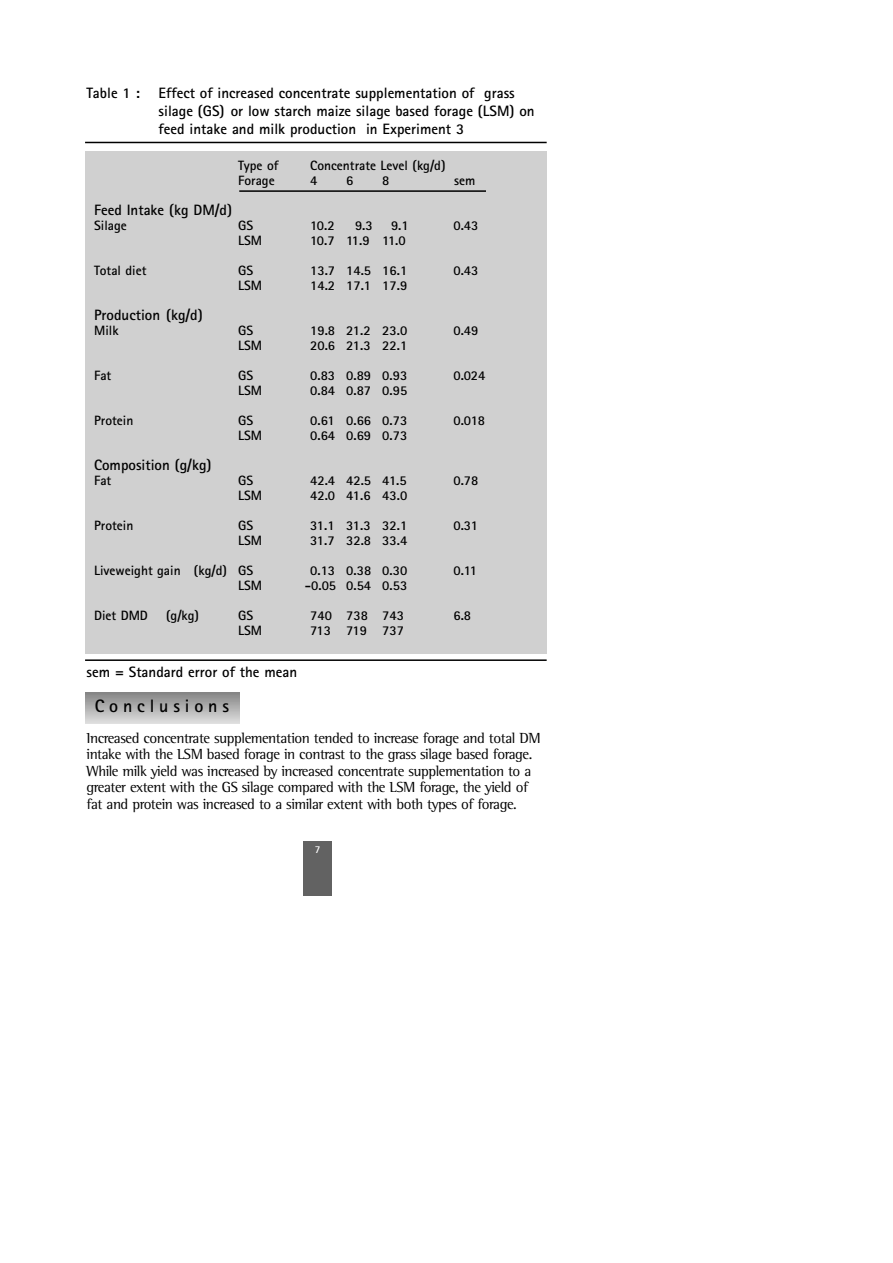
<style>
.page{position:relative;width:893px;height:1263px;background:#fff}
.page>*{position:absolute;margin:0;border:0;box-sizing:border-box;transform-origin:0 0}
.t1{font:700 18px "Rotis Sans Serif";letter-spacing:.27em;color:#000}
.t2{font:15px/16.5px "Rotis Semi Serif";letter-spacing:-.03em;color:#000}
.t3{font:700 15px/18px "Rotis Sans Serif";color:#000}
.t4{font:700 13.5px "Rotis Sans Serif";color:#000}
.t5{font:700 10.5px "Rotis Sans Serif";color:#fff}
</style>
<div class="page">
<div style="left:303px;top:842px;width:29px;height:54px;background:#626262"></div>
<div style="left:85px;top:151px;width:461px;height:503px;background:#d0d0d0"></div>
<hr style="left:85px;top:659px;width:461px;height:2px;background:#000">
<hr style="left:85px;top:142px;width:461px;height:1px;background:#000">
<hr style="left:85px;top:693px;width:154px;height:1px;background:#6b6b6b">
<hr style="left:85px;top:694px;width:154px;height:1px;background:#6f6f6f">
<hr style="left:85px;top:695px;width:154px;height:1px;background:#727272">
<hr style="left:85px;top:696px;width:154px;height:1px;background:#767676">
<hr style="left:85px;top:697px;width:154px;height:1px;background:#7a7a7a">
<hr style="left:85px;top:698px;width:154px;height:1px;background:#7d7d7d">
<hr style="left:85px;top:699px;width:154px;height:1px;background:#818181">
<hr style="left:85px;top:700px;width:154px;height:1px;background:#858585">
<hr style="left:85px;top:701px;width:154px;height:1px;background:#898989">
<hr style="left:85px;top:702px;width:154px;height:1px;background:#8c8c8c">
<hr style="left:85px;top:703px;width:154px;height:1px;background:#909090">
<hr style="left:85px;top:704px;width:154px;height:1px;background:#949494">
<hr style="left:85px;top:705px;width:154px;height:1px;background:#979797">
<hr style="left:85px;top:706px;width:154px;height:1px;background:#9b9b9b">
<hr style="left:85px;top:707px;width:154px;height:1px;background:#9f9f9f">
<hr style="left:85px;top:708px;width:154px;height:1px;background:#a2a2a2">
<hr style="left:85px;top:709px;width:154px;height:1px;background:#a6a6a6">
<hr style="left:85px;top:710px;width:154px;height:1px;background:#aaa">
<hr style="left:85px;top:711px;width:154px;height:1px;background:#aeaeae">
<hr style="left:85px;top:712px;width:154px;height:1px;background:#b1b1b1">
<hr style="left:85px;top:713px;width:154px;height:1px;background:#b5b5b5">
<hr style="left:85px;top:714px;width:154px;height:1px;background:#b9b9b9">
<hr style="left:85px;top:715px;width:154px;height:1px;background:#bcbcbc">
<hr style="left:85px;top:716px;width:154px;height:1px;background:#c0c0c0">
<hr style="left:85px;top:717px;width:154px;height:1px;background:#c4c4c4">
<hr style="left:85px;top:718px;width:154px;height:1px;background:#c7c7c7">
<hr style="left:85px;top:719px;width:154px;height:1px;background:#cbcbcb">
<hr style="left:85px;top:720px;width:154px;height:1px;background:#cfcfcf">
<hr style="left:85px;top:721px;width:154px;height:1px;background:#d3d3d3">
<hr style="left:85px;top:722px;width:154px;height:1px;background:#d6d6d6">
<hr style="left:85px;top:723px;width:154px;height:1px;background:#dadada">
<hr style="left:85px;top:724px;width:154px;height:1px;background:#dcdcdc">
<hr style="left:239px;top:190px;width:247px;height:2px;background:#000">
<p class="t3" style="left:159px;top:86px;width:377px;text-indent:-72px">Table 1 : Effect of increased concentrate supplementation of grass silage (GS) or low starch maize silage based forage (LSM) on feed intake and milk production in Experiment 3</p>
<p class="t4" style="left:238px;top:161px;width:42px">Type of</p>
<p class="t4" style="left:310px;top:161px;width:137px">Concentrate Level (kg/d)</p>
<p class="t4" style="left:238px;top:176px;width:38px">Forage</p>
<p class="t4" style="left:310px;top:176px;width:9px">4</p>
<p class="t4" style="left:346px;top:176px;width:9px">6</p>
<p class="t4" style="left:382px;top:176px;width:9px">8</p>
<p class="t4" style="left:454px;top:176px;width:23px">sem</p>
<p class="t3" style="left:94px;top:202px;width:139px">Feed Intake (kg DM/d)</p>
<p class="t4" style="left:94px;top:221px;width:34px">Silage</p>
<p class="t4" style="left:238px;top:221px;width:16px">GS</p>
<p class="t4" style="left:310px;top:221px;width:26px">10.2</p>
<p class="t4" style="left:355px;top:221px;width:19px">9.3</p>
<p class="t4" style="left:391px;top:221px;width:19px">9.1</p>
<p class="t4" style="left:453px;top:221px;width:26px">0.43</p>
<p class="t4" style="left:238px;top:236px;width:25px">LSM</p>
<p class="t4" style="left:310px;top:236px;width:97px">10.7 11.9 11.0</p>
<p class="t4" style="left:94px;top:266px;width:54px">Total diet</p>
<p class="t4" style="left:238px;top:266px;width:16px">GS</p>
<p class="t4" style="left:310px;top:266px;width:99px">13.7 14.5 16.1</p>
<p class="t4" style="left:453px;top:266px;width:26px">0.43</p>
<p class="t4" style="left:238px;top:281px;width:25px">LSM</p>
<p class="t4" style="left:310px;top:281px;width:99px">14.2 17.1 17.9</p>
<p class="t3" style="left:94px;top:307px;width:110px">Production (kg/d)</p>
<p class="t4" style="left:94px;top:326px;width:26px">Milk</p>
<p class="t4" style="left:238px;top:326px;width:16px">GS</p>
<p class="t4" style="left:310px;top:326px;width:99px">19.8 21.2 23.0</p>
<p class="t4" style="left:453px;top:326px;width:26px">0.49</p>
<p class="t4" style="left:238px;top:341px;width:25px">LSM</p>
<p class="t4" style="left:310px;top:341px;width:99px">20.6 21.3 22.1</p>
<p class="t4" style="left:94px;top:371px;width:19px">Fat</p>
<p class="t4" style="left:238px;top:371px;width:16px">GS</p>
<p class="t4" style="left:310px;top:371px;width:99px">0.83 0.89 0.93</p>
<p class="t4" style="left:453px;top:371px;width:33px">0.024</p>
<p class="t4" style="left:238px;top:386px;width:25px">LSM</p>
<p class="t4" style="left:310px;top:386px;width:99px">0.84 0.87 0.95</p>
<p class="t4" style="left:94px;top:416px;width:41px">Protein</p>
<p class="t4" style="left:238px;top:416px;width:16px">GS</p>
<p class="t4" style="left:310px;top:416px;width:99px">0.61 0.66 0.73</p>
<p class="t4" style="left:453px;top:416px;width:33px">0.018</p>
<p class="t4" style="left:238px;top:431px;width:25px">LSM</p>
<p class="t4" style="left:310px;top:431px;width:99px">0.64 0.69 0.73</p>
<p class="t3" style="left:94px;top:457px;width:119px">Composition (g/kg)</p>
<p class="t4" style="left:94px;top:476px;width:19px">Fat</p>
<p class="t4" style="left:238px;top:476px;width:16px">GS</p>
<p class="t4" style="left:310px;top:476px;width:98px">42.4 42.5 41.5</p>
<p class="t4" style="left:453px;top:476px;width:26px">0.78</p>
<p class="t4" style="left:238px;top:491px;width:25px">LSM</p>
<p class="t4" style="left:310px;top:491px;width:99px">42.0 41.6 43.0</p>
<p class="t4" style="left:94px;top:521px;width:41px">Protein</p>
<p class="t4" style="left:238px;top:521px;width:16px">GS</p>
<p class="t4" style="left:310px;top:521px;width:98px">31.1 31.3 32.1</p>
<p class="t4" style="left:453px;top:521px;width:26px">0.31</p>
<p class="t4" style="left:238px;top:536px;width:25px">LSM</p>
<p class="t4" style="left:310px;top:536px;width:99px">31.7 32.8 33.4</p>
<p class="t4" style="left:94px;top:566px;width:161px">Liveweight gain (kg/d) GS</p>
<p class="t4" style="left:310px;top:566px;width:99px">0.13 0.38 0.30</p>
<p class="t4" style="left:453px;top:566px;width:25px">0.11</p>
<p class="t4" style="left:238px;top:581px;width:25px">LSM</p>
<p class="t4" style="left:305px;top:581px;width:104px">-0.05 0.54 0.53</p>
<p class="t4" style="left:94px;top:611px;width:55px">Diet DMD</p>
<p class="t4" style="left:166px;top:611px;width:34px">(g/kg)</p>
<p class="t4" style="left:238px;top:611px;width:16px">GS</p>
<p class="t4" style="left:310px;top:611px;width:95px">740 738 743</p>
<p class="t4" style="left:453px;top:611px;width:19px">6.8</p>
<p class="t4" style="left:238px;top:626px;width:25px">LSM</p>
<p class="t4" style="left:310px;top:626px;width:95px">713 719 737</p>
<p class="t3" style="left:87px;top:664px;width:212px">sem = Standard error of the mean</p>
<h1 class="t1" style="left:95px;top:699px;width:136px">Conclusions</h1>
<p class="t2" style="left:87px;top:731px;width:455px">Increased concentrate supplementation tended to increase forage and total DM intake with the LSM based forage in contrast to the grass silage based forage.<br>While milk yield was increased by increased concentrate supplementation to a greater extent with the GS silage compared with the LSM forage, the yield of fat and protein was increased to a similar extent with both types of forage.</p>
<p class="t5" style="left:315px;top:846px;width:7px">7</p>
</div>
